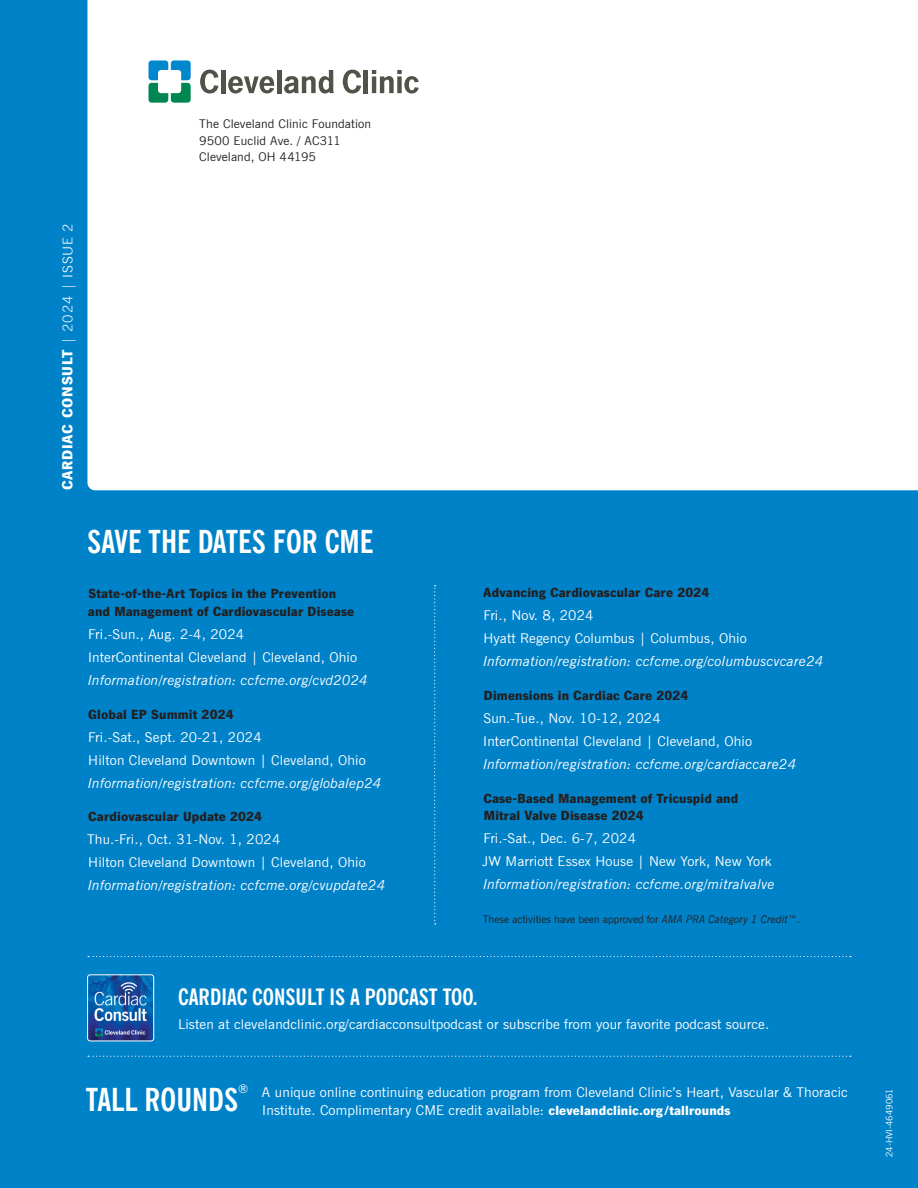
<style>
.page{position:relative;width:918px;height:1188px;background:#0082c8}
.page>*{position:absolute;margin:0;border:0;box-sizing:border-box;transform-origin:0 0}
.Body_Copy__NewsGoth{font:700 condensed 31.5px "News Gothic BT";color:#fff}
.Body_Copy__NewsGoth-2{font:700 condensed 22.5px "News Gothic BT";color:#fff}
.t1{font:900 15px "News Gothic LT Std";letter-spacing:.05em;color:#fff;scale:1.05 1}
.Body_Copy__NewsGoth-3{font:13.5px/18px "News Gothic BT";letter-spacing:.01em;color:#fff}
.Body_Copy__NewsGoth-4{font:italic 13.5px "News Gothic BT";letter-spacing:.01em;color:#fff}
.Body_Copy__NewsGoth-5{font:900 13.5px/17.7px "News Gothic LT Std";letter-spacing:.01em;color:#231f20}
.Body_Copy__NewsGoth-6{font:12.3px "News Gothic BT";color:#fff}
.t2{font:12px/16.5px "News Gothic BT";letter-spacing:.01em;color:#231f20}
.Body_Copy__NewsGoth-7{font:10.5px "News Gothic BT";color:#231f20}
.Body_Copy__NewsGoth-8{font:9px "News Gothic BT";color:#fff}
.s1{font-family:"News Gothic BT";font-weight:300;font-size:13.5px}
.s2{font-style:italic}
.s3{font-family:"News Gothic LT Std";font-weight:900}
</style>
<div class="page">
<div style="left:87px;top:0;width:831px;height:490px;background:#fff"></div>
<svg style="left:148px;top:60px;width:43px;height:43px"></svg>
<svg style="left:200px;top:70px;width:18px;height:24px"></svg>
<div style="left:221px;top:70px;width:5px;height:23px;background:#535249"></div>
<svg style="left:228px;top:76px;width:46px;height:18px"></svg>
<div style="left:277px;top:70px;width:5px;height:23px;background:#535249"></div>
<svg style="left:343px;top:70px;width:18px;height:24px"></svg>
<hr style="left:364px;top:70px;width:4px;height:23px;background:#535249">
<svg style="left:372px;top:70px;width:46px;height:24px"></svg>
<svg style="left:284px;top:70px;width:50px;height:24px"></svg>
<svg style="left:434px;top:585px;width:2px;height:339px"></svg>
<svg style="left:88px;top:1056px;width:763px;height:1px"></svg>
<svg style="left:88px;top:956px;width:763px;height:1px"></svg>
<img style="left:89px;top:975px;width:65px;height:66px">
<div style="left:87px;top:975px;width:67px;height:66px;border:1px solid #fff;border-radius:3px"></div>
<p class="t2" style="left:199px;top:116px;width:174px">The Cleveland Clinic Foundation<br>9500 Euclid Ave. / AC311<br>Cleveland, OH 44195</p>
<p class="t1" style="left:59px;top:490px;width:256px;rotate:-90deg">CARDIAC CONSULT <span class="s1">| 2024 | ISSUE 2</span></p>
<p class="Body_Copy__NewsGoth" style="left:87px;top:523px;width:288px">SAVE THE DATES FOR CME</p>
<p class="Body_Copy__NewsGoth-5" style="left:88px;top:584px;width:268px">State-of-the-Art Topics in the Prevention and Management of Cardiovascular Disease</p>
<p class="Body_Copy__NewsGoth-3" style="left:88px;top:625px;width:158px">Fri.-Sun., Aug. 2-4, 2024</p>
<p class="Body_Copy__NewsGoth-3" style="left:88px;top:648px;width:270px">InterContinental Cleveland | Cleveland, Ohio</p>
<p class="Body_Copy__NewsGoth-4" style="left:88px;top:672px;width:281px">Information/registration: ccfcme.org/cvd2024</p>
<p class="Body_Copy__NewsGoth-5" style="left:88px;top:705px;width:147px">Global EP Summit 2024</p>
<p class="Body_Copy__NewsGoth-3" style="left:88px;top:728px;width:175px">Fri.-Sat., Sept. 20-21, 2024</p>
<p class="Body_Copy__NewsGoth-3" style="left:88px;top:751px;width:279px">Hilton Cleveland Downtown | Cleveland, Ohio</p>
<p class="Body_Copy__NewsGoth-4" style="left:88px;top:775px;width:295px">Information/registration: ccfcme.org/globalep24</p>
<p class="Body_Copy__NewsGoth-5" style="left:88px;top:808px;width:175px">Cardiovascular Update 2024</p>
<p class="Body_Copy__NewsGoth-3" style="left:87px;top:831px;width:195px">Thu.-Fri., Oct. 31-Nov. 1, 2024</p>
<p class="Body_Copy__NewsGoth-3" style="left:88px;top:854px;width:279px">Hilton Cleveland Downtown | Cleveland, Ohio</p>
<p class="Body_Copy__NewsGoth-4" style="left:88px;top:878px;width:298px">Information/registration: ccfcme.org/cvupdate24</p>
<p class="Body_Copy__NewsGoth-5" style="left:483px;top:583px;width:227px">Advancing Cardiovascular Care 2024</p>
<p class="Body_Copy__NewsGoth-3" style="left:483px;top:606px;width:112px">Fri., Nov. 8, 2024</p>
<p class="Body_Copy__NewsGoth-3" style="left:483px;top:629px;width:265px">Hyatt Regency Columbus | Columbus, Ohio</p>
<p class="Body_Copy__NewsGoth-4" style="left:483px;top:653px;width:341px">Information/registration: ccfcme.org/columbuscvcare24</p>
<p class="Body_Copy__NewsGoth-5" style="left:484px;top:686px;width:206px">Dimensions in Cardiac Care 2024</p>
<p class="Body_Copy__NewsGoth-3" style="left:483px;top:709px;width:179px">Sun.-Tue., Nov. 10-12, 2024</p>
<p class="Body_Copy__NewsGoth-3" style="left:483px;top:732px;width:270px">InterContinental Cleveland | Cleveland, Ohio</p>
<p class="Body_Copy__NewsGoth-4" style="left:483px;top:756px;width:314px">Information/registration: ccfcme.org/cardiaccare24</p>
<p class="Body_Copy__NewsGoth-5" style="left:483px;top:789px;width:256px">Case-Based Management of Tricuspid and<br>Mitral Valve Disease 2024</p>
<p class="Body_Copy__NewsGoth-3" style="left:483px;top:829px;width:154px">Fri.-Sat., Dec. 6-7, 2024</p>
<p class="Body_Copy__NewsGoth-3" style="left:482px;top:852px;width:291px">JW Marriott Essex House | New York, New York</p>
<p class="Body_Copy__NewsGoth-4" style="left:483px;top:876px;width:293px">Information/registration: ccfcme.org/mitralvalve</p>
<p class="Body_Copy__NewsGoth-7" style="left:483px;top:913px;width:319px">These activities have been approved for <span class="s2">AMA PRA Category 1 Credit</span>™.</p>
<p class="Body_Copy__NewsGoth-2" style="left:178px;top:983px;width:301px">CARDIAC CONSULT IS A PODCAST TOO.</p>
<p class="Body_Copy__NewsGoth-3" style="left:178px;top:1015px;width:593px">Listen at clevelandclinic.org/cardiacconsultpodcast or subscribe from your favorite podcast source.</p>
<p class="Body_Copy__NewsGoth" style="left:86px;top:1080px;width:154px">TALL ROUNDS</p>
<p class="Body_Copy__NewsGoth-6" style="left:238px;top:1081px;width:12px">®</p>
<p class="Body_Copy__NewsGoth-3" style="left:262px;top:1083px;width:587px">A unique online continuing education program from Cleveland Clinic’s Heart, Vascular &amp; Thoracic<br>Institute. Complimentary CME credit available: <span class="s3">clevelandclinic.org/tallrounds</span></p>
<p class="Body_Copy__NewsGoth-8" style="left:884px;top:1157px;width:71px;rotate:-90deg">24-HVI-4649061</p>
</div>
